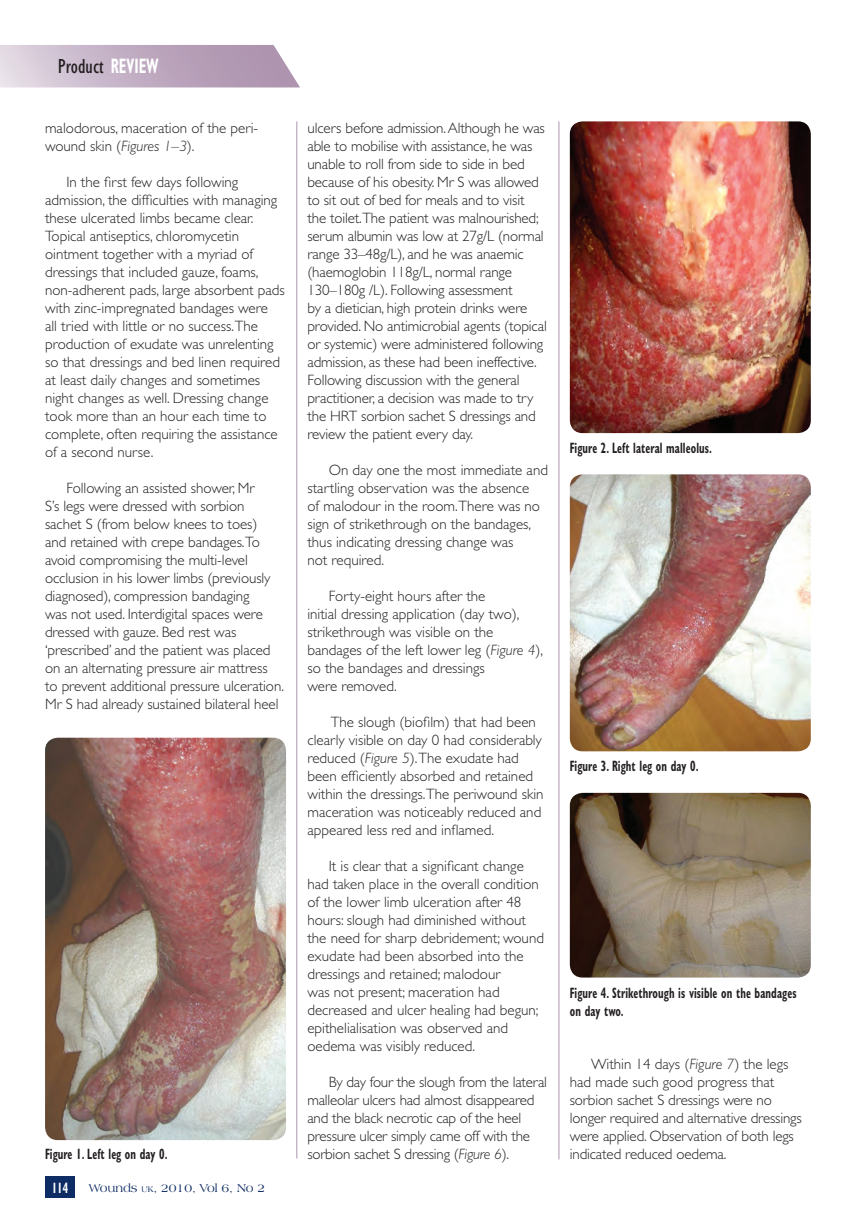
<style>
.page{position:relative;width:856px;height:1226px;background:#fff}
.page>*{position:absolute;margin:0;border:0;box-sizing:border-box;transform-origin:0 0}
.t1{font:condensed 21px "Gill Sans";color:#231f20}
.Bodytext{font:300 15px/18px "Gill Sans";color:#231f20}
.t2{font:700 condensed 15px/18px "Gill Sans";letter-spacing:.01em;color:#231f20;scale:.7 1}
.First_para{font:300 15px/18px "Gill Sans";color:#231f20}
.t3{font:700 condensed 15px "Gill Sans";color:#fff;scale:.7 1}
.t4{font:12px "Americana BT";color:#0f2d65}
.s1{font-weight:700;color:#fff}
.s2{font-style:italic}
.s3{font-size:8.4px}
</style>
<div class="page">
<div style="left:45px;top:1176px;width:30px;height:21px;background:#0f2d65"></div>
<svg style="left:0;top:45px;width:300px;height:42px;background:#c5b2c6"></svg>
<hr style="left:296px;top:121px;width:1px;height:1037px;background:#ae94af">
<hr style="left:558px;top:121px;width:1px;height:1038px;background:#ae94af">
<img style="left:45px;top:737px;width:241px;height:403px">
<img style="left:569px;top:121px;width:241px;height:312px">
<img style="left:569px;top:474px;width:241px;height:277px">
<img style="left:569px;top:792px;width:241px;height:185px">
<p class="t1" style="left:58px;top:55px;width:102px">Product <span class="s1">REVIEW</span></p>
<p class="First_para" style="left:45px;top:119px;width:215px">malodorous, maceration of the peri&shy;wound skin (<span class="s2">Figures 1–3</span>).</p>
<p class="Bodytext" style="left:45px;top:173px;width:241px;text-indent:21px">In the first few days following admission, the difficulties with managing these ulcerated limbs became clear.<br>Topical antiseptics, chloromycetin ointment together with a myriad of dressings that included gauze, foams, non-adherent pads, large absorbent pads with zinc-impregnated bandages were<br>all tried with little or no success.The production of exudate was unrelenting so that dressings and bed linen required at least daily changes and sometimes night changes as well. Dressing change took more than an hour each time to complete, often requiring the assistance of a second nurse.</p>
<p class="Bodytext" style="left:45px;top:479px;width:240px;text-indent:21px">Following an assisted shower, Mr<br>S’s legs were dressed with sorbion sachet S (from below knees to toes)<br>and retained with crepe bandages.To avoid compromising the multi-level occlusion in his lower limbs (previously diagnosed), compression bandaging<br>was not used. Interdigital spaces were dressed with gauze. Bed rest was ‘prescribed’ and the patient was placed on an alternating pressure air mattress<br>to prevent additional pressure ulceration.<br>Mr S had already sustained bilateral heel</p>
<p class="t2" style="left:45px;top:1144px;width:177px">Figure 1. Left leg on day 0.</p>
<p class="t3" style="left:52px;top:1178px;width:25px">114</p>
<p class="t4" style="left:89px;top:1180px;width:178px">Wounds <span class="s3">uk</span>, 2010, Vol 6, No 2</p>
<p class="Bodytext" style="left:307px;top:119px;width:241px">ulcers before admission. Although he was able to mobilise with assistance, he was unable to roll from side to side in bed because of his obesity. Mr S was allowed to sit out of bed for meals and to visit the toilet.The patient was malnourished; serum albumin was low at 27g/L (normal range 33–48g/L), and he was anaemic (haemoglobin 118g/L, normal range 130–180g /L). Following assessment<br>by a dietician, high protein drinks were provided. No antimicrobial agents (topical or systemic) were administered following admission, as these had been ineffective.<br>Following discussion with the general practitioner, a decision was made to try the HRT sorbion sachet S dressings and review the patient every day.</p>
<p class="Bodytext" style="left:307px;top:461px;width:242px;text-indent:21px">On day one the most immediate and startling observation was the absence<br>of malodour in the room.There was no sign of strikethrough on the bandages, thus indicating dressing change was<br>not required.</p>
<p class="Bodytext" style="left:307px;top:587px;width:237px;text-indent:21px">Forty-eight hours after the<br>initial dressing application (day two), strikethrough was visible on the bandages of the left lower leg (<span class="s2">Figure 4</span>), so the bandages and dressings<br>were removed.</p>
<p class="Bodytext" style="left:307px;top:713px;width:238px;text-indent:23px">The slough (biofilm) that had been clearly visible on day 0 had considerably reduced (<span class="s2">Figure 5</span>).The exudate had been efficiently absorbed and retained within the dressings.The periwound skin maceration was noticeably reduced and appeared less red and inflamed.</p>
<p class="Bodytext" style="left:307px;top:857px;width:238px;text-indent:21px">It is clear that a significant change had taken place in the overall condition of the lower limb ulceration after 48 hours: slough had diminished without the need for sharp debridement; wound exudate had been absorbed into the dressings and retained; malodour<br>was not present; maceration had decreased and ulcer healing had begun; epithelialisation was observed and oedema was visibly reduced.</p>
<p class="Bodytext" style="left:307px;top:1073px;width:241px;text-indent:21px">By day four the slough from the lateral malleolar ulcers had almost disappeared and the black necrotic cap of the heel pressure ulcer simply came off with the sorbion sachet S dressing (<span class="s2">Figure 6</span>).</p>
<p class="t2" style="left:569px;top:438px;width:204px">Figure 2. Left lateral malleolus.</p>
<p class="t2" style="left:569px;top:756px;width:185px">Figure 3. Right leg on day 0.</p>
<p class="t2" style="left:569px;top:983px;width:325px">Figure 4. Strikethrough is visible on the bandages on day two.</p>
<p class="Bodytext" style="left:569px;top:1054px;width:233px;text-indent:21px">Within 14 days (<span class="s2">Figure 7</span>) the legs had made such good progress that sorbion sachet S dressings were no longer required and alternative dressings were applied. Observation of both legs indicated reduced oedema.</p>
</div>
